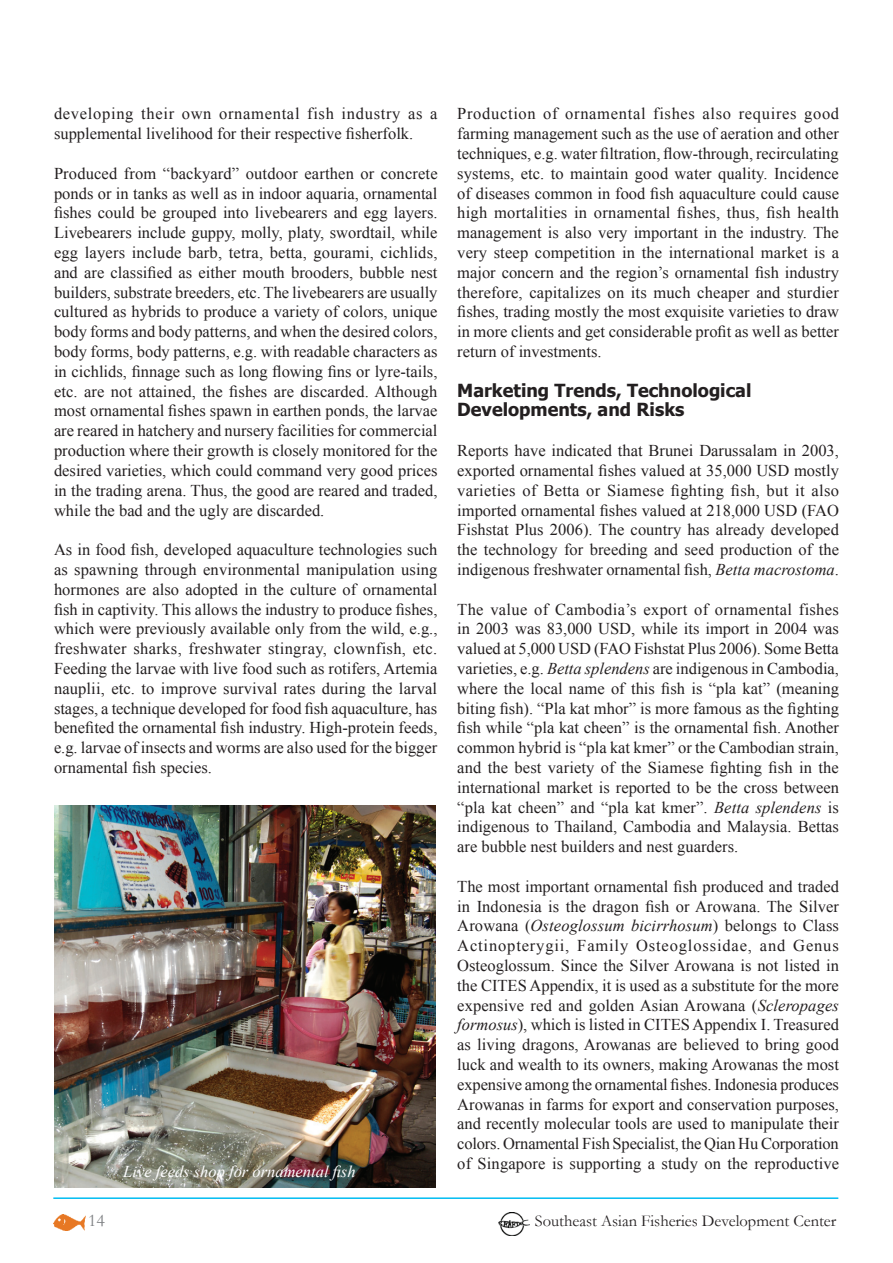
<style>
.page{position:relative;width:893px;height:1263px;background:#fff}
.page>*{position:absolute;margin:0;border:0;box-sizing:border-box;transform-origin:0 0}
.t1{font:700 18px/19.8px "Tahoma";color:#231f20}
.t2{font:18px "Garamond";color:#808285}
.t3{font:16.5px/19.8px "Times New Roman";color:#231f20;text-align:justify}
.t4{font:16.5px "Garamond";color:#231f20}
.t5{font:italic 16.5px "Times New Roman";color:#fff}
.s1{font-style:italic}
</style>
<div class="page">
<img style="left:53px;top:1214px;width:32px;height:16px">
<img style="left:499px;top:1213px;width:30px;height:22px">
<hr style="left:53px;top:1197px;width:785px;height:2px;background:#01bdf2">
<img style="left:54px;top:806px;width:382px;height:381px">
<p class="t3" style="left:54px;top:104px;width:385px">developing their own ornamental fish industry as a supplemental livelihood for their respective fisherfolk.</p>
<p class="t3" style="left:54px;top:163px;width:385px">Produced from “backyard” outdoor earthen or concrete ponds or in tanks as well as in indoor aquaria, ornamental fishes could be grouped into livebearers and egg layers.<br>Livebearers include guppy, molly, platy, swordtail, while egg layers include barb, tetra, betta, gourami, cichlids, and are classified as either mouth brooders, bubble nest builders, substrate breeders, etc. The livebearers are usually cultured as hybrids to produce a variety of colors, unique body forms and body patterns, and when the desired colors, body forms, body patterns, e.g. with readable characters as in cichlids, finnage such as long flowing fins or lyre-tails, etc. are not attained, the fishes are discarded. Although most ornamental fishes spawn in earthen ponds, the larvae are reared in hatchery and nursery facilities for commercial production where their growth is closely monitored for the desired varieties, which could command very good prices in the trading arena. Thus, the good are reared and traded, while the bad and the ugly are discarded.</p>
<p class="t3" style="left:54px;top:539px;width:385px">As in food fish, developed aquaculture technologies such as spawning through environmental manipulation using hormones are also adopted in the culture of ornamental fish in captivity. This allows the industry to produce fishes, which were previously available only from the wild, e.g., freshwater sharks, freshwater stingray, clownfish, etc.<br>Feeding the larvae with live food such as rotifers, Artemia nauplii, etc. to improve survival rates during the larval stages, a technique developed for food fish aquaculture, has benefited the ornamental fish industry. High-protein feeds, e.g. larvae of insects and worms are also used for the bigger ornamental fish species.</p>
<p class="t5" style="left:123px;top:1159px;width:234px">Live feeds shop for ornamental fish</p>
<p class="t3" style="left:457px;top:104px;width:383px">Production of ornamental fishes also requires good farming management such as the use of aeration and other techniques, e.g. water filtration, flow-through, recirculating systems, etc. to maintain good water quality. Incidence of diseases common in food fish aquaculture could cause high mortalities in ornamental fishes, thus, fish health management is also very important in the industry. The very steep competition in the international market is a major concern and the region’s ornamental fish industry therefore, capitalizes on its much cheaper and sturdier fishes, trading mostly the most exquisite varieties to draw in more clients and get considerable profit as well as better return of investments.</p>
<p class="t1" style="left:457px;top:379px;width:296px">Marketing Trends, Technological<br>Developments, and Risks</p>
<p class="t3" style="left:457px;top:440px;width:383px">Reports have indicated that Brunei Darussalam in 2003, exported ornamental fishes valued at 35,000 USD mostly varieties of Betta or Siamese fighting fish, but it also imported ornamental fishes valued at 218,000 USD (FAO Fishstat Plus 2006). The country has already developed the technology for breeding and seed production of the indigenous freshwater ornamental fish, <span class="s1">Betta macrostoma</span>.</p>
<p class="t3" style="left:457px;top:599px;width:383px">The value of Cambodia’s export of ornamental fishes in 2003 was 83,000 USD, while its import in 2004 was valued at 5,000 USD (FAO Fishstat Plus 2006). Some Betta varieties, e.g. <span class="s1">Betta splendens</span> are indigenous in Cambodia, where the local name of this fish is “pla kat” (meaning biting fish). “Pla kat mhor” is more famous as the fighting fish while “pla kat cheen” is the ornamental fish. Another common hybrid is “pla kat kmer” or the Cambodian strain, and the best variety of the Siamese fighting fish in the international market is reported to be the cross between “pla kat cheen” and “pla kat kmer”. <span class="s1">Betta splendens</span> is indigenous to Thailand, Cambodia and Malaysia. Bettas are bubble nest builders and nest guarders.</p>
<p class="t3" style="left:457px;top:876px;width:383px">The most important ornamental fish produced and traded in Indonesia is the dragon fish or Arowana. The Silver Arowana (<span class="s1">Osteoglossum bicirrhosum</span>) belongs to Class Actinopterygii, Family Osteoglossidae, and Genus Osteoglossum. Since the Silver Arowana is not listed in the CITES Appendix, it is used as a substitute for the more expensive red and golden Asian Arowana (<span class="s1">Scleropages formosus</span>), which is listed in CITES Appendix I. Treasured as living dragons, Arowanas are believed to bring good luck and wealth to its owners, making Arowanas the most expensive among the ornamental fishes. Indonesia produces Arowanas in farms for export and conservation purposes, and recently molecular tools are used to manipulate their colors. Ornamental Fish Specialist, the Qian Hu Corporation of Singapore is supporting a study on the reproductive</p>
<p class="t2" style="left:88px;top:1210px;width:18px">14</p>
<p class="t4" style="left:535px;top:1211px;width:303px">Southeast Asian Fisheries Development Center</p>
</div>
